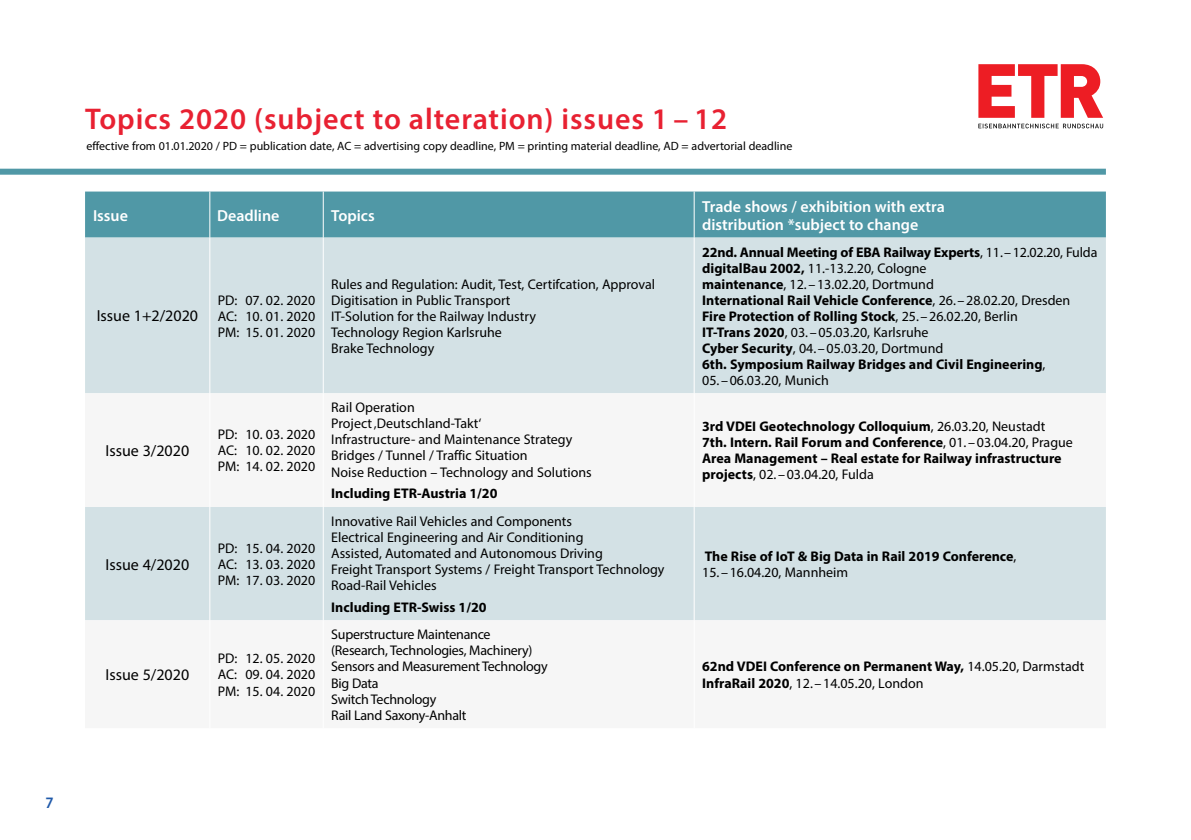
<style>
.page{position:relative;width:1191px;height:840px;background:#fff}
.page>*{position:absolute;margin:0;border:0;box-sizing:border-box;transform-origin:0 0}
.t1{font:600 30px "Myriad Pro";letter-spacing:.03em;color:#e82132}
.t2{font:600 16px/18px "Myriad Pro";color:#fff}
.t3{font:16px "Myriad Pro";color:#000}
.t4{font:600 16px "Myriad Pro";color:#1f59a9;scale:.95 1}
.t5{font:700 14px/16px "Myriad Pro";color:#000}
.t6{font:14px/16px "Myriad Pro";color:#000;text-align:justify}
.t7{font:14px/16px "Myriad Pro";letter-spacing:-.02em;color:#000}
.t8{font:12px "Myriad Pro";color:#000}
.s1{font-weight:400}
</style>
<div class="page">
<div style="left:0;top:168px;width:1106px;height:6px;background:#5098a6"></div>
<svg style="left:978px;top:124px;width:125px;height:4px"></svg>
<svg style="left:978px;top:64px;width:125px;height:54px"></svg>
<div style="left:85px;top:191px;width:1021px;height:46px;background:#5098a6"></div>
<div style="left:85px;top:237px;width:1021px;height:156px;background:#d3e1e5"></div>
<svg style="left:85px;top:393px;width:1021px;height:228px;fill:#f4f5f6"></svg>
<hr style="left:209px;top:191px;width:1px;height:46px;background:#fff">
<hr style="left:323px;top:191px;width:1px;height:46px;background:#fff">
<hr style="left:693px;top:191px;width:1px;height:46px;background:#fff">
<hr style="left:209px;top:237px;width:1px;height:156px;background:#fff">
<hr style="left:323px;top:237px;width:1px;height:156px;background:#fff">
<hr style="left:693px;top:237px;width:1px;height:156px;background:#fff">
<hr style="left:209px;top:393px;width:1px;height:113px;background:#fff">
<hr style="left:323px;top:393px;width:1px;height:113px;background:#fff">
<hr style="left:693px;top:393px;width:1px;height:113px;background:#fff">
<hr style="left:209px;top:506px;width:1px;height:114px;background:#fff">
<hr style="left:323px;top:506px;width:1px;height:114px;background:#fff">
<hr style="left:693px;top:506px;width:1px;height:114px;background:#fff">
<hr style="left:209px;top:620px;width:1px;height:107px;background:#fff">
<hr style="left:323px;top:620px;width:1px;height:107px;background:#fff">
<hr style="left:693px;top:620px;width:1px;height:107px;background:#fff">
<p class="t4" style="left:45px;top:792px;width:10px">7</p>
<h1 class="t1" style="left:85px;top:100px;width:643px">Topics 2020 (subject to alteration) issues 1 – 12</h1>
<p class="t8" style="left:86px;top:138px;width:707px">effective from 01.01.2020 / PD = publication date, AC = advertising copy deadline, PM = printing material deadline, AD = advertorial deadline</p>
<p class="t2" style="left:93px;top:206px;width:36px">Issue</p>
<p class="t2" style="left:217px;top:206px;width:64px">Deadline</p>
<p class="t2" style="left:331px;top:206px;width:45px">Topics</p>
<p class="t2" style="left:702px;top:197px;width:244px">Trade shows / exhibition with extra distribution *subject to change</p>
<p class="t3" style="left:97px;top:306px;width:103px">Issue 1+2/2020</p>
<p class="t3" style="left:106px;top:440px;width:85px">Issue 3/2020</p>
<p class="t3" style="left:106px;top:554px;width:85px">Issue 4/2020</p>
<p class="t3" style="left:106px;top:664px;width:85px">Issue 5/2020</p>
<p class="t6" style="left:218px;top:291px;width:99px">PD: 07. 02. 2020<br>AC: 10. 01. 2020<br>PM: 15. 01. 2020</p>
<p class="t6" style="left:331px;top:275px;width:325px;text-align:left">Rules and Regulation: Audit, Test, Certifcation, Approval Digitisation in Public Transport<br>IT-Solution for the Railway Industry<br>Technology Region Karlsruhe<br>Brake Technology</p>
<p class="t6" style="left:218px;top:426px;width:99px">PD: 10. 03. 2020<br>AC: 10. 02. 2020<br>PM: 14. 02. 2020</p>
<p class="t6" style="left:218px;top:539px;width:99px">PD: 15. 04. 2020<br>AC: 13. 03. 2020<br>PM: 17. 03. 2020</p>
<p class="t6" style="left:218px;top:650px;width:99px">PD: 12. 05. 2020<br>AC: 09. 04. 2020<br>PM: 15. 04. 2020</p>
<p class="t6" style="left:331px;top:399px;width:262px;text-align:left">Rail Operation<br>Project ‚Deutschland-Takt‘<br>Infrastructure- and Maintenance Strategy Bridges / Tunnel / Traffic Situation<br>Noise Reduction – Technology and Solutions</p>
<p class="t5" style="left:331px;top:484px;width:168px">Including ETR-Austria 1/20</p>
<p class="t6" style="left:331px;top:512px;width:335px;text-align:left">Innovative Rail Vehicles and Components<br>Electrical Engineering and Air Conditioning<br>Assisted, Automated and Autonomous Driving<br>Freight Transport Systems / Freight Transport Technology Road-Rail Vehicles</p>
<p class="t5" style="left:331px;top:598px;width:157px">Including ETR-Swiss 1/20</p>
<p class="t7" style="left:331px;top:626px;width:218px">Superstructure Maintenance (Research, Technologies, Machinery)<br>Sensors and Measurement Technology<br>Big Data<br>Switch Technology<br>Rail Land Saxony-Anhalt</p>
<p class="t5" style="left:702px;top:243px;width:397px">22nd. Annual Meeting of EBA Railway Experts<span class="s1">, 11.–12.02.20, Fulda </span>digitalBau 2002, <span class="s1">11.-13.2.20, Cologne<br></span>maintenance<span class="s1">, 12.–13.02.20, Dortmund<br></span>International Rail Vehicle Conference<span class="s1">, 26.–28.02.20, Dresden<br></span>Fire Protection of Rolling Stock<span class="s1">, 25.–26.02.20, Berlin<br></span>IT-Trans 2020<span class="s1">, 03.–05.03.20, Karlsruhe<br></span>Cyber Security<span class="s1">, 04.–05.03.20, Dortmund<br></span>6th. Symposium Railway Bridges and Civil Engineering<span class="s1">, 05.–06.03.20, Munich</span></p>
<p class="t5" style="left:702px;top:418px;width:372px;text-indent:57px">Geotechnology Colloquium<span class="s1">, 26.03.20, Neustadt </span>7th. Intern. Rail Forum and Conference<span class="s1">, 01.–03.04.20, Prague </span>Area Management – Real estate for Railway infrastructure projects<span class="s1">, 02.–03.04.20, Fulda</span></p>
<p class="t5" style="left:702px;top:418px;width:41px">3rd VDEI</p>
<p class="t5" style="left:702px;top:547px;width:316px">The Rise of IoT &amp; Big Data in Rail 2019 Conference<span class="s1">,<br>15.–16.04.20, Mannheim</span></p>
<p class="t5" style="left:702px;top:658px;width:384px;text-indent:68px">Conference on Permanent Way, <span class="s1">14.05.20, Darmstadt<br></span>InfraRail 2020<span class="s1">, 12.–14.05.20, London</span></p>
<p class="t5" style="left:702px;top:658px;width:52px">62nd VDEI</p>
</div>
